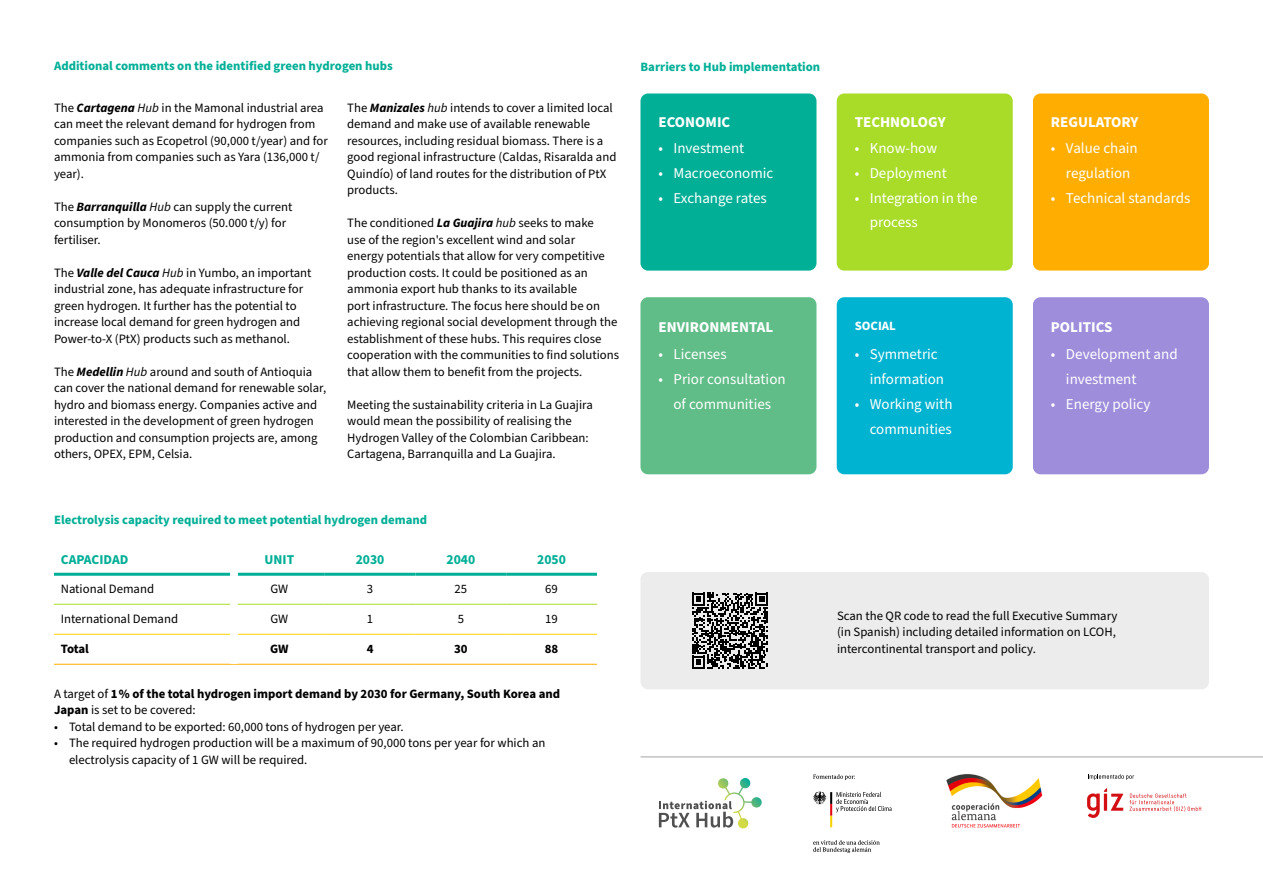
<style>
.page{position:relative;width:1263px;height:893px;background:#fff}
.page>*{position:absolute;margin:0;border:0;box-sizing:border-box;transform-origin:0 0}
.t1{font:15px/24.8px "Source Sans Pro";color:#fff}
.t2{font:700 15px "Source Sans Pro";color:#fff}
.t3{font:700 13.5px "Source Sans Pro";color:#00af96}
.t4{font:12.75px/16.5px "Source Sans Pro";color:#000}
.t5{font:700 12.75px "Source Sans Pro";color:#00af96}
.t6{font:700 12.75px/16.5px "Source Sans Pro";color:#000}
.t7{font:700 12.75px "Source Sans Pro";color:#fff}
.s1{font-weight:700;font-style:italic}
.s2{font-style:italic}
.s3{font-weight:400}
</style>
<div class="page">
<hr style="left:640px;top:756px;width:623px;height:1px;background:#a5a6a3">
<svg style="left:659px;top:778px;width:103px;height:51px"></svg>
<svg style="left:813px;top:774px;width:42px;height:6px"></svg>
<svg style="left:813px;top:840px;width:67px;height:13px"></svg>
<svg style="left:813px;top:792px;width:78px;height:35px"></svg>
<img style="left:946px;top:774px;width:97px;height:54px">
<svg style="left:1087px;top:788px;width:36px;height:30px"></svg>
<svg style="left:1129px;top:793px;width:72px;height:18px"></svg>
<svg style="left:1088px;top:774px;width:46px;height:6px"></svg>
<div style="left:640px;top:572px;width:569px;height:117px;background:#ececec;border-radius:8px"></div>
<svg style="left:54px;top:572px;width:543px;height:92px"></svg>
<div style="left:412px;top:544px;width:7px;height:29px;background:#fff"></div>
<div style="left:502px;top:544px;width:8px;height:29px;background:#fff"></div>
<div style="left:412px;top:576px;width:7px;height:28px;background:#fff"></div>
<div style="left:502px;top:576px;width:8px;height:28px;background:#fff"></div>
<div style="left:412px;top:604px;width:7px;height:30px;background:#fff"></div>
<div style="left:502px;top:604px;width:8px;height:30px;background:#fff"></div>
<div style="left:412px;top:634px;width:7px;height:30px;background:#fff"></div>
<div style="left:502px;top:634px;width:8px;height:30px;background:#fff"></div>
<div style="left:321px;top:544px;width:7px;height:29px;background:#fff"></div>
<div style="left:321px;top:576px;width:7px;height:28px;background:#fff"></div>
<div style="left:321px;top:604px;width:7px;height:30px;background:#fff"></div>
<div style="left:321px;top:634px;width:7px;height:30px;background:#fff"></div>
<hr style="left:54px;top:573px;width:176px;height:3px;background:#00af96">
<hr style="left:238px;top:573px;width:87px;height:3px;background:#00af96">
<hr style="left:325px;top:573px;width:90px;height:3px;background:#00af96">
<hr style="left:415px;top:573px;width:91px;height:3px;background:#00af96">
<hr style="left:506px;top:573px;width:91px;height:3px;background:#00af96">
<hr style="left:54px;top:604px;width:176px;height:1px;background:#a9dc29">
<hr style="left:238px;top:604px;width:87px;height:1px;background:#a9dc29">
<hr style="left:325px;top:604px;width:90px;height:1px;background:#a9dc29">
<hr style="left:415px;top:604px;width:91px;height:1px;background:#a9dc29">
<hr style="left:506px;top:604px;width:91px;height:1px;background:#a9dc29">
<hr style="left:54px;top:634px;width:176px;height:1px;background:#ffd200">
<hr style="left:238px;top:634px;width:87px;height:1px;background:#ffd200">
<hr style="left:325px;top:634px;width:90px;height:1px;background:#ffd200">
<hr style="left:415px;top:634px;width:91px;height:1px;background:#ffd200">
<hr style="left:506px;top:634px;width:91px;height:1px;background:#ffd200">
<hr style="left:54px;top:664px;width:180px;height:1px;background:#ffae00">
<hr style="left:234px;top:664px;width:91px;height:1px;background:#ffae00">
<hr style="left:325px;top:664px;width:90px;height:1px;background:#ffae00">
<hr style="left:415px;top:664px;width:91px;height:1px;background:#ffae00">
<hr style="left:506px;top:664px;width:91px;height:1px;background:#ffae00">
<div style="left:230px;top:544px;width:8px;height:30px;background:#fff"></div>
<div style="left:230px;top:574px;width:8px;height:30px;background:#fff"></div>
<div style="left:230px;top:604px;width:8px;height:30px;background:#fff"></div>
<div style="left:230px;top:634px;width:8px;height:30px;background:#fff"></div>
<div style="left:640px;top:94px;width:176px;height:177px;background:#00af96;border-radius:8px"></div>
<div style="left:1033px;top:94px;width:176px;height:177px;background:#ffae00;border-radius:8px"></div>
<div style="left:837px;top:94px;width:176px;height:177px;background:#a9dc29;border-radius:8px"></div>
<div style="left:640px;top:297px;width:176px;height:177px;background:#60bd88;border-radius:8px"></div>
<div style="left:1033px;top:297px;width:176px;height:177px;background:#9e8ddb;border-radius:8px"></div>
<div style="left:837px;top:297px;width:176px;height:177px;background:#00b3d0;border-radius:8px"></div>
<svg style="left:692px;top:593px;width:76px;height:76px"></svg>
<p class="t5" style="left:54px;top:58px;width:340px">Additional comments on the identified green hydrogen hubs</p>
<p class="t4" style="left:54px;top:100px;width:275px">The <span class="s1">Cartagena</span> <span class="s2">Hub</span> in the Mamonal industrial area can meet the relevant demand for hydrogen from companies such as Ecopetrol (90,000 t/year) and for ammonia from companies such as Yara (136,000 t/ year).</p>
<p class="t4" style="left:54px;top:199px;width:240px">The <span class="s1">Barranquilla</span> <span class="s2">Hub</span> can supply the current consumption by Monomeros (50.000 t/y) for fertiliser.</p>
<p class="t4" style="left:54px;top:265px;width:259px">The <span class="s1">Valle del Cauca</span> <span class="s2">Hub</span> in Yumbo, an important industrial zone, has adequate infrastructure for green hydrogen. It further has the potential to increase local demand for green hydrogen and Power-to-X (PtX) products such as methanol.</p>
<p class="t4" style="left:54px;top:364px;width:274px">The <span class="s1">Medellin</span> <span class="s2">Hub</span> around and south of Antioquia can cover the national demand for renewable solar, hydro and biomass energy. Companies active and interested in the development of green hydrogen production and consumption projects are, among others, OPEX, EPM, Celsia.</p>
<p class="t4" style="left:347px;top:100px;width:271px">The <span class="s1">Manizales</span> <span class="s2">hub</span> intends to cover a limited local demand and make use of available renewable resources, including residual biomass. There is a good regional infrastructure (Caldas, Risaralda and Quindío) of land routes for the distribution of PtX products.</p>
<p class="t4" style="left:347px;top:215px;width:273px">The conditioned <span class="s1">La Guajira</span> <span class="s2">hub</span> seeks to make<br>use of the region's excellent wind and solar<br>energy potentials that allow for very competitive production costs. It could be positioned as an ammonia export hub thanks to its available<br>port infrastructure. The focus here should be on achieving regional social development through the establishment of these hubs. This requires close cooperation with the communities to find solutions that allow them to benefit from the projects.</p>
<p class="t4" style="left:347px;top:397px;width:247px">Meeting the sustainability criteria in La Guajira would mean the possibility of realising the Hydrogen Valley of the Colombian Caribbean:<br>Cartagena, Barranquilla and La Guajira.</p>
<p class="t5" style="left:54px;top:511px;width:375px">Electrolysis capacity required to meet potential hydrogen demand</p>
<p class="t3" style="left:61px;top:550px;width:69px">CAPACIDAD</p>
<p class="t3" style="left:265px;top:550px;width:31px">UNIT</p>
<p class="t3" style="left:356px;top:550px;width:30px">2030</p>
<p class="t3" style="left:446px;top:550px;width:30px">2040</p>
<p class="t3" style="left:537px;top:550px;width:30px">2050</p>
<p class="t4" style="left:61px;top:581px;width:95px">National Demand</p>
<p class="t4" style="left:270px;top:581px;width:19px">GW</p>
<p class="t4" style="left:367px;top:581px;width:8px">3</p>
<p class="t4" style="left:454px;top:581px;width:14px">25</p>
<p class="t4" style="left:545px;top:581px;width:14px">69</p>
<p class="t4" style="left:61px;top:611px;width:119px">International Demand</p>
<p class="t4" style="left:270px;top:611px;width:19px">GW</p>
<p class="t4" style="left:367px;top:611px;width:8px">1</p>
<p class="t4" style="left:458px;top:611px;width:8px">5</p>
<p class="t4" style="left:545px;top:611px;width:14px">19</p>
<p class="t6" style="left:61px;top:641px;width:30px">Total</p>
<p class="t6" style="left:270px;top:641px;width:20px">GW</p>
<p class="t6" style="left:367px;top:641px;width:8px">4</p>
<p class="t6" style="left:454px;top:641px;width:15px">30</p>
<p class="t6" style="left:545px;top:641px;width:15px">88</p>
<p class="t6" style="left:54px;top:685px;width:508px"><span class="s3">A target of</span> 1 % of the total hydrogen import demand by 2030 for Germany, South Korea and<br>Japan <span class="s3">is set to be covered:</span></p>
<p class="t4" style="left:54px;top:718px;width:351px">• Total demand to be exported: 60,000 tons of hydrogen per year.</p>
<p class="t4" style="left:69px;top:735px;width:478px;text-indent:-15px">• The required hydrogen production will be a maximum of 90,000 tons per year for which an electrolysis capacity of 1 GW will be required.</p>
<p class="t5" style="left:640px;top:58px;width:181px">Barriers to Hub implementation</p>
<p class="t2" style="left:658px;top:112px;width:73px">ECONOMIC</p>
<p class="t1" style="left:658px;top:136px;width:87px">• Investment</p>
<p class="t1" style="left:658px;top:161px;width:116px">• Macroeconomic</p>
<p class="t1" style="left:658px;top:186px;width:110px">• Exchange rates</p>
<p class="t2" style="left:855px;top:112px;width:92px">TECHNOLOGY</p>
<p class="t1" style="left:855px;top:136px;width:84px">• Know-how</p>
<p class="t1" style="left:855px;top:161px;width:94px">• Deployment</p>
<p class="t1" style="left:870px;top:186px;width:109px;text-indent:-15px">• Integration in the process</p>
<p class="t2" style="left:658px;top:317px;width:116px">ENVIRONMENTAL</p>
<p class="t1" style="left:658px;top:342px;width:70px">• Licenses</p>
<p class="t1" style="left:658px;top:367px;width:129px;text-align:center">• Prior consultation of communities</p>
<p class="t7" style="left:855px;top:317px;width:43px">SOCIAL</p>
<p class="t1" style="left:870px;top:342px;width:76px;text-indent:-15px">• Symmetric information</p>
<p class="t1" style="left:855px;top:392px;width:99px;text-align:right">• Working with communities</p>
<p class="t2" style="left:1051px;top:112px;width:89px">REGULATORY</p>
<p class="t1" style="left:1051px;top:136px;width:88px;text-align:center">• Value chain regulation</p>
<p class="t1" style="left:1051px;top:186px;width:141px">• Technical standards</p>
<p class="t2" style="left:1051px;top:317px;width:63px">POLITICS</p>
<p class="t1" style="left:1066px;top:342px;width:113px;text-indent:-15px">• Development and investment</p>
<p class="t1" style="left:1051px;top:392px;width:101px">• Energy policy</p>
<p class="t4" style="left:837px;top:607px;width:282px;text-align:justify">Scan the QR code to read the full Executive Summary (in Spanish) including detailed information on LCOH, intercontinental transport and policy.</p>
</div>
